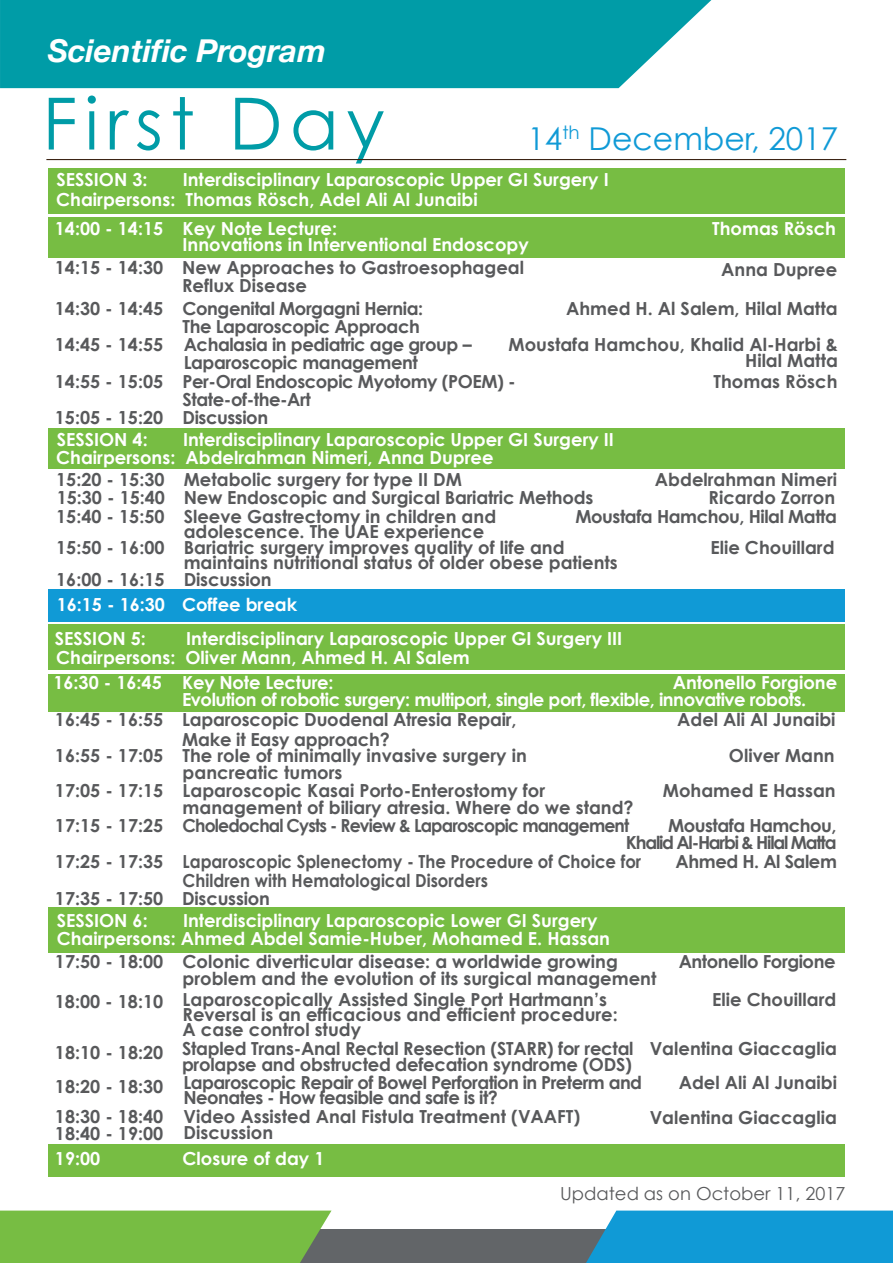
<style>
.page{position:relative;width:893px;height:1263px;background:#fff}
.page>*{position:absolute;margin:0;border:0;box-sizing:border-box;transform-origin:0 0}
.t1{font:72px "Century Gothic";letter-spacing:.1em;color:#009ca7}
.t2{font:31.5px "Century Gothic";color:#109ad6}
.t3{font:italic 700 31.5px "Helvetica Neue";color:#fff}
.t4{font:700 18px/15px "Century Gothic";color:#58595b}
.t5{font:700 18px/16.5px "Century Gothic";color:#fff}
.t6{font:700 18px/18px "Century Gothic";letter-spacing:-.025em;color:#58595b;text-align:right}
.t7{font:700 18px "Century Gothic";letter-spacing:-.03em;color:#58595b}
.t8{font:700 18px/16.5px "Century Gothic";letter-spacing:-.025em;color:#fff}
.t9{font:700 18px/17.5px "Century Gothic";color:#58595b;scale:.92 1}
.t10{font:700 18px/16.5px "Century Gothic";letter-spacing:-.07em;color:#58595b;text-align:right}
.t11{font:18px "Century Gothic";color:#58595b}
</style>
<div class="page">
<div style="left:0;top:1229px;width:893px;height:34px;background:#626568"></div>
<div style="left:586px;top:1210px;width:307px;height:53px;background:#109ad6"></div>
<div style="left:0;top:1210px;width:331px;height:53px;background:#77bd43"></div>
<div style="left:48px;top:168px;width:797px;height:46px;background:#77bd43"></div>
<div style="left:48px;top:217px;width:797px;height:40px;background:#77bd43"></div>
<div style="left:48px;top:589px;width:797px;height:33px;background:#109ad6"></div>
<div style="left:48px;top:428px;width:797px;height:41px;background:#77bd43"></div>
<div style="left:48px;top:624px;width:797px;height:46px;background:#77bd43"></div>
<div style="left:48px;top:674px;width:797px;height:37px;background:#77bd43"></div>
<div style="left:48px;top:907px;width:797px;height:45px;background:#77bd43"></div>
<div style="left:48px;top:1144px;width:797px;height:32px;background:#77bd43"></div>
<hr style="left:46px;top:159px;width:800px;height:1px;background:#3c2415">
<div style="left:0;top:0;width:711px;height:88px;background:#009ca7"></div>
<h2 class="t3" style="left:48px;top:26px;width:280px">Scientific Program</h2>
<h1 class="t1" style="left:42px;top:73px;width:344px">First Day</h1>
<h2 class="t2" style="left:527px;top:116px;width:312px">14<sup>th</sup> December, 2017</h2>
<p class="t5" style="left:56px;top:171px;width:93px">SESSION 3:</p>
<p class="t5" style="left:183px;top:171px;width:427px">Interdisciplinary Laparoscopic Upper GI Surgery I</p>
<p class="t5" style="left:56px;top:191px;width:423px">Chairpersons: Thomas Rösch, Adel Ali Al Junaibi</p>
<p class="t5" style="left:55px;top:220px;width:110px">14:00 - 14:15</p>
<p class="t5" style="left:183px;top:219px;width:348px">Key Note Lecture:<br>Innovations in Interventional Endoscopy</p>
<p class="t5" style="left:712px;top:219px;width:125px">Thomas Rösch</p>
<p class="t4" style="left:55px;top:259px;width:110px">14:15 - 14:30</p>
<p class="t4" style="left:182px;top:258px;width:343px;line-height:18px">New Approaches to Gastroesophageal<br>Reflux Disease</p>
<p class="t4" style="left:566px;top:249px;width:273px;line-height:39.3px;text-align:right">Anna Dupree<br>Ahmed H. Al Salem, Hilal Matta</p>
<p class="t4" style="left:509px;top:335px;width:331px;line-height:16.5px;text-align:right">Moustafa Hamchou, Khalid Al-Harbi &amp;<br>Hilal Matta</p>
<p class="t6" style="left:55px;top:299px;width:370px">14:30 - 14:45 Congenital Morgagni Hernia:<br>The Laparoscopic Approach</p>
<p class="t6" style="left:55px;top:334px;width:418px">14:45 - 14:55 Achalasia in pediatric age group –</p>
<p class="t6" style="left:184px;top:352px;width:236px">Laparoscopic management</p>
<p class="t6" style="left:55px;top:371px;width:462px">14:55 - 15:05 Per-Oral Endoscopic Myotomy (POEM) -</p>
<p class="t4" style="left:714px;top:373px;width:125px">Thomas Rösch</p>
<p class="t6" style="left:183px;top:389px;width:130px">State-of-the-Art</p>
<p class="t6" style="left:55px;top:407px;width:215px">15:05 - 15:20 Discussion</p>
<p class="t5" style="left:57px;top:430px;width:93px">SESSION 4:</p>
<p class="t5" style="left:183px;top:430px;width:432px">Interdisciplinary Laparoscopic Upper GI Surgery II</p>
<p class="t5" style="left:56px;top:448px;width:439px">Chairpersons: Abdelrahman Nimeri, Anna Dupree</p>
<p class="t4" style="left:56px;top:469px;width:110px;line-height:18.1px">15:20 - 15:30<br>15:30 - 15:40</p>
<p class="t4" style="left:184px;top:469px;width:411px;line-height:18.3px">Metabolic surgery for type II DM<br>New Endoscopic and Surgical Bariatric Methods</p>
<p class="t6" style="left:575px;top:460px;width:263px;line-height:36.9px">Abdelrahman Nimeri<br>Moustafa Hamchou, Hilal Matta</p>
<p class="t4" style="left:709px;top:489px;width:128px">Ricardo Zorron</p>
<p class="t4" style="left:184px;top:508px;width:314px;text-indent:-127px">15:40 - 15:50 Sleeve Gastrectomy in children and adolescence. The UAE experience</p>
<p class="t4" style="left:56px;top:540px;width:510px">15:50 - 16:00 Bariatric surgery improves quality of life and</p>
<p class="t4" style="left:710px;top:540px;width:126px">Elie Chouillard</p>
<p class="t4" style="left:56px;top:554px;width:563px;line-height:16.4px;text-indent:127px">maintains nutritional status of older obese patients<br>16:00 - 16:15 Discussion</p>
<p class="t5" style="left:57px;top:595px;width:242px">16:15 - 16:30 Coffee break</p>
<p class="t5" style="left:55px;top:630px;width:93px">SESSION 5:</p>
<p class="t5" style="left:186px;top:630px;width:437px">Interdisciplinary Laparoscopic Upper GI Surgery III</p>
<p class="t5" style="left:56px;top:649px;width:415px">Chairpersons: Oliver Mann, Ahmed H. Al Salem</p>
<p class="t8" style="left:182px;top:674px;width:657px;text-indent:491px">Antonello Forgione<br>Evolution of robotic surgery: multiport, single port, flexible, innovative robots.</p>
<p class="t4" style="left:55px;top:711px;width:463px">16:45 - 16:55 Laparoscopic Duodenal Atresia Repair,</p>
<p class="t4" style="left:677px;top:711px;width:160px">Adel Ali Al Junaibi</p>
<p class="t4" style="left:182px;top:731px;width:209px">Make it Easy approach?</p>
<p class="t4" style="left:663px;top:738px;width:174px;line-height:34.5px;text-align:right">Oliver Mann<br>Mohamed E Hassan</p>
<p class="t5" style="left:53px;top:674px;width:282px">16:30 - 16:45 Key Note Lecture:</p>
<p class="t4" style="left:55px;top:748px;width:473px">16:55 - 17:05 The role of minimally invasive surgery in</p>
<p class="t4" style="left:183px;top:764px;width:161px">pancreatic tumors</p>
<p class="t4" style="left:55px;top:782px;width:492px">17:05 - 17:15 Laparoscopic Kasai Porto-Enterostomy for</p>
<p class="t4" style="left:183px;top:799px;width:453px">management of biliary atresia. Where do we stand?</p>
<p class="t10" style="left:626px;top:817px;width:212px">Moustafa Hamchou,<br>Khalid Al-Harbi &amp; Hilal Matta</p>
<p class="t4" style="left:55px;top:807px;width:588px;line-height:35.1px">17:15 - 17:25 Choledochal Cysts - Review &amp; Laparoscopic management<br>17:25 - 17:35 Laparoscopic Splenectomy - The Procedure of Choice for</p>
<p class="t6" style="left:676px;top:851px;width:163px">Ahmed H. Al Salem</p>
<p class="t9" style="left:55px;top:871px;width:472px;text-indent:128px">Children with Hematological Disorders<br>17:35 - 17:50 Discussion</p>
<p class="t5" style="left:57px;top:911px;width:93px">SESSION 6:</p>
<p class="t5" style="left:183px;top:911px;width:416px">Interdisciplinary Laparoscopic Lower GI Surgery</p>
<p class="t5" style="left:57px;top:929px;width:555px">Chairpersons: Ahmed Abdel Samie-Huber, Mohamed E. Hassan</p>
<p class="t4" style="left:55px;top:953px;width:564px">17:50 - 18:00 Colonic diverticular disease: a worldwide growing</p>
<p class="t6" style="left:679px;top:952px;width:158px">Antonello Forgione</p>
<p class="t4" style="left:55px;top:967px;width:603px;line-height:21.1px;text-indent:128px">problem and the evolution of its surgical management<br>18:00 - 18:10 Laparoscopically Assisted Single Port Hartmann’s</p>
<p class="t4" style="left:712px;top:991px;width:126px">Elie Chouillard</p>
<p class="t4" style="left:183px;top:1006px;width:437px">Reversal is an efficacious and efficient procedure:<br>A case control study</p>
<p class="t4" style="left:55px;top:1040px;width:580px">18:10 - 18:20 Stapled Trans-Anal Rectal Resection (STARR) for rectal</p>
<p class="t4" style="left:182px;top:1057px;width:452px">prolapse and obstructed defecation syndrome (ODS)</p>
<p class="t7" style="left:55px;top:1069px;width:589px">18:20 - 18:30 Laparoscopic Repair of Bowel Perforation in Preterm and</p>
<p class="t7" style="left:184px;top:1084px;width:316px">Neonates - How feasible and safe is it?</p>
<p class="t4" style="left:55px;top:1106px;width:527px;line-height:17.5px">18:30 - 18:40 Video Assisted Anal Fistula Treatment (VAAFT)<br>18:40 - 19:00</p>
<p class="t5" style="left:55px;top:1149px;width:47px">19:00</p>
<p class="t4" style="left:184px;top:1124px;width:91px">Discussion</p>
<p class="t5" style="left:183px;top:1149px;width:143px">Closure of day 1</p>
<p class="t4" style="left:650px;top:1040px;width:189px">Valentina Giaccaglia</p>
<p class="t4" style="left:679px;top:1074px;width:160px">Adel Ali Al Junaibi</p>
<p class="t4" style="left:650px;top:1109px;width:189px">Valentina Giaccaglia</p>
<p class="t11" style="left:560px;top:1181px;width:287px">Updated as on October 11, 2017</p>
</div>
